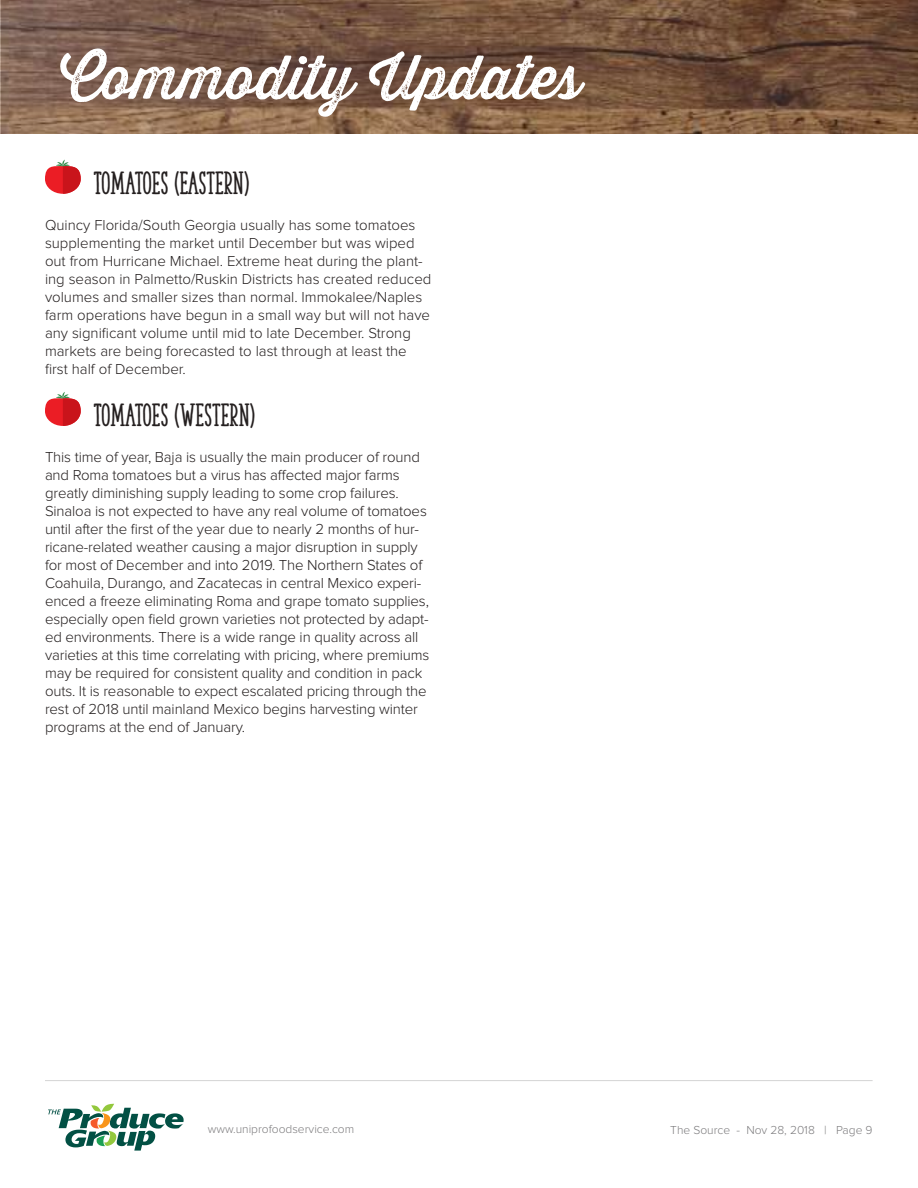
<style>
.page{position:relative;width:918px;height:1188px;background:#fff}
.page>*{position:absolute;margin:0;border:0;box-sizing:border-box;transform-origin:0 0}
.t1{font:60px "Thirsty Rough Reg One";color:#fff}
.t2{font:30px "The Serif Hand Extrablack";color:#241f1f}
.t3{font:300 15px/18px "Proxima Nova";letter-spacing:-.01em;color:#241f1f}
.t4{font:300 12px "Proxima Nova";color:#7d7c7e}
</style>
<div class="page">
<hr style="left:45px;top:1080px;width:828px;height:1px;background:#d5d4d5">
<img style="left:1px;top:0;width:917px;height:134px">
<svg style="left:48px;top:1104px;width:136px;height:47px"></svg>
<svg style="left:45px;top:160px;width:36px;height:34px"></svg>
<svg style="left:45px;top:392px;width:36px;height:34px"></svg>
<h1 class="t1" style="left:60px;top:33px;width:523px">Commodity Updates</h1>
<h2 class="t2" style="left:93px;top:165px;width:157px">TOMATOES (EASTERN)</h2>
<p class="t3" style="left:45px;top:216px;width:388px">Quincy Florida/South Georgia usually has some tomatoes supplementing the market until December but was wiped out from Hurricane Michael. Extreme heat during the plant&shy;ing season in Palmetto/Ruskin Districts has created reduced volumes and smaller sizes than normal. Immokalee/Naples farm operations have begun in a small way but will not have any significant volume until mid to late December. Strong markets are being forecasted to last through at least the first half of December.</p>
<h2 class="t2" style="left:93px;top:397px;width:163px">TOMATOES (WESTERN)</h2>
<p class="t3" style="left:45px;top:449px;width:386px">This time of year, Baja is usually the main producer of round and Roma tomatoes but a virus has affected major farms greatly diminishing supply leading to some crop failures.<br>Sinaloa is not expected to have any real volume of tomatoes until after the first of the year due to nearly 2 months of hur&shy;ricane-related weather causing a major disruption in supply for most of December and into 2019. The Northern States of Coahuila, Durango, and Zacatecas in central Mexico experi&shy;enced a freeze eliminating Roma and grape tomato supplies, especially open field grown varieties not protected by adapt&shy;ed environments. There is a wide range in quality across all varieties at this time correlating with pricing, where premiums may be required for consistent quality and condition in pack outs. It is reasonable to expect escalated pricing through the rest of 2018 until mainland Mexico begins harvesting winter programs at the end of January.</p>
<p class="t4" style="left:208px;top:1124px;width:148px">www.uniprofoodservice.com</p>
<p class="t4" style="left:670px;top:1124px;width:204px">The Source - Nov 28, 2018 | Page 9</p>
</div>
